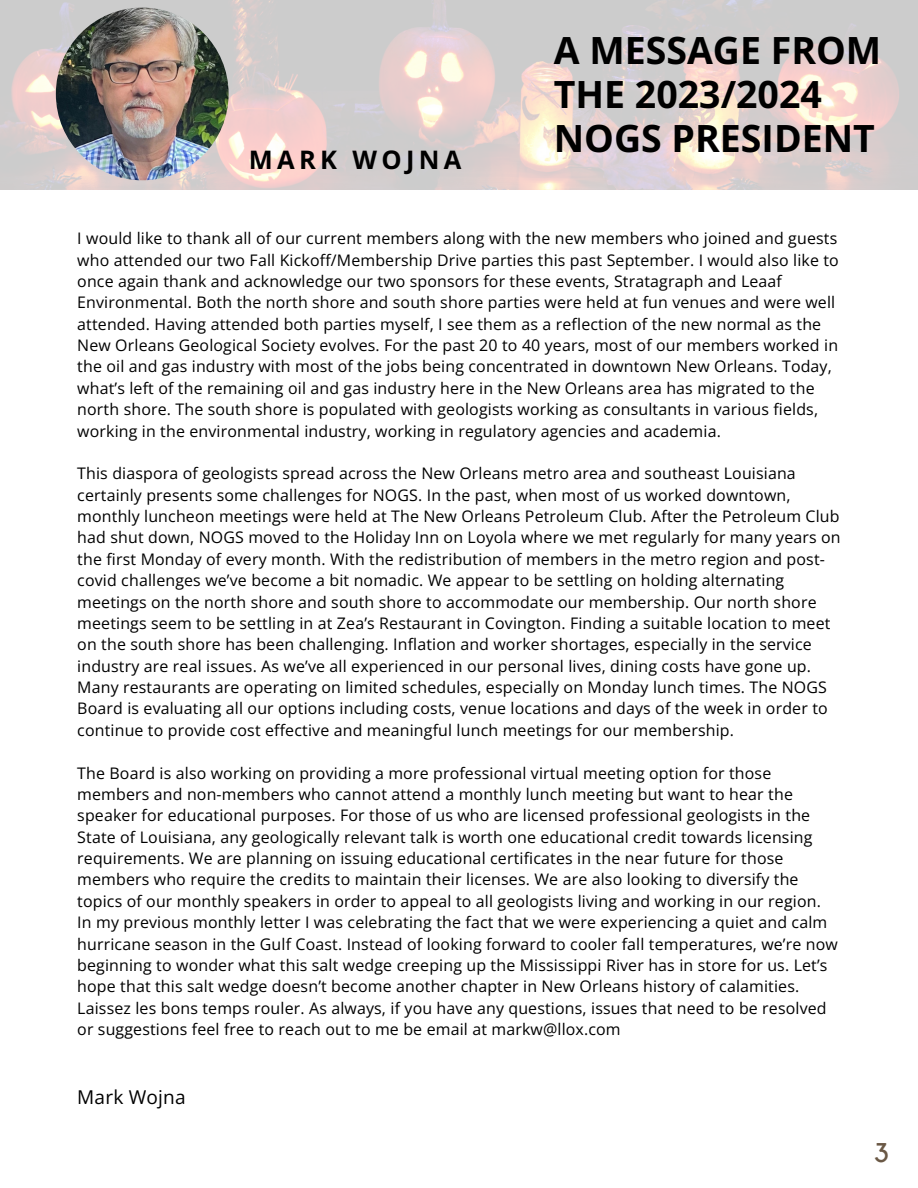
<style>
.page{position:relative;width:918px;height:1188px;background:#fff}
.page>*{position:absolute;margin:0;border:0;box-sizing:border-box;transform-origin:0 0}
.t1{font:700 37.5px/43.8px "Open Sans";color:#000}
.t2{font:27px "Kollektif";color:#6a5845}
.t3{font:700 25.5px "Open Sans";letter-spacing:.17em;color:#000}
.t4{font:19.05px "Open Sans";letter-spacing:.01em;color:#000}
.t5{font:15.9px/21.3px "Open Sans";letter-spacing:.01em;color:#000}
</style>
<div class="page">
<img style="left:0;top:0;width:918px;height:190px">
<img style="left:56px;top:8px;width:173px;height:172px;border-radius:50%">
<p class="t3" style="left:249px;top:142px;width:214px">MARK WOJNA</p>
<p class="t1" style="left:554px;top:27px;width:329px">A MESSAGE FROM<br>THE 2023/2024<br>NOGS PRESIDENT</p>
<p class="t5" style="left:77px;top:227px;width:763px">I would like to thank all of our current members along with the new members who joined and guests who attended our two Fall Kickoff/Membership Drive parties this past September. I would also like to once again thank and acknowledge our two sponsors for these events, Stratagraph and Leaaf Environmental. Both the north shore and south shore parties were held at fun venues and were well attended. Having attended both parties myself, I see them as a reflection of the new normal as the New Orleans Geological Society evolves. For the past 20 to 40 years, most of our members worked in the oil and gas industry with most of the jobs being concentrated in downtown New Orleans. Today, what’s left of the remaining oil and gas industry here in the New Orleans area has migrated to the north shore. The south shore is populated with geologists working as consultants in various fields, working in the environmental industry, working in regulatory agencies and academia.</p>
<p class="t5" style="left:77px;top:462px;width:765px">This diaspora of geologists spread across the New Orleans metro area and southeast Louisiana certainly presents some challenges for NOGS. In the past, when most of us worked downtown, monthly luncheon meetings were held at The New Orleans Petroleum Club. After the Petroleum Club had shut down, NOGS moved to the Holiday Inn on Loyola where we met regularly for many years on the first Monday of every month. With the redistribution of members in the metro region and post&shy;covid challenges we’ve become a bit nomadic. We appear to be settling on holding alternating meetings on the north shore and south shore to accommodate our membership. Our north shore meetings seem to be settling in at Zea’s Restaurant in Covington. Finding a suitable location to meet on the south shore has been challenging. Inflation and worker shortages, especially in the service industry are real issues. As we’ve all experienced in our personal lives, dining costs have gone up.<br>Many restaurants are operating on limited schedules, especially on Monday lunch times. The NOGS Board is evaluating all our options including costs, venue locations and days of the week in order to continue to provide cost effective and meaningful lunch meetings for our membership.</p>
<p class="t5" style="left:77px;top:762px;width:745px">The Board is also working on providing a more professional virtual meeting option for those members and non-members who cannot attend a monthly lunch meeting but want to hear the speaker for educational purposes. For those of us who are licensed professional geologists in the State of Louisiana, any geologically relevant talk is worth one educational credit towards licensing requirements. We are planning on issuing educational certificates in the near future for those members who require the credits to maintain their licenses. We are also looking to diversify the topics of our monthly speakers in order to appeal to all geologists living and working in our region.</p>
<p class="t5" style="left:77px;top:911px;width:762px">In my previous monthly letter I was celebrating the fact that we were experiencing a quiet and calm hurricane season in the Gulf Coast. Instead of looking forward to cooler fall temperatures, we’re now beginning to wonder what this salt wedge creeping up the Mississippi River has in store for us. Let’s hope that this salt wedge doesn’t become another chapter in New Orleans history of calamities.<br>Laissez les bons temps rouler. As always, if you have any questions, issues that need to be resolved or suggestions feel free to reach out to me be email at markw@llox.com</p>
<p class="t4" style="left:77px;top:1083px;width:110px">Mark Wojna</p>
<p class="t2" style="left:874px;top:1140px;width:16px">3</p>
</div>
